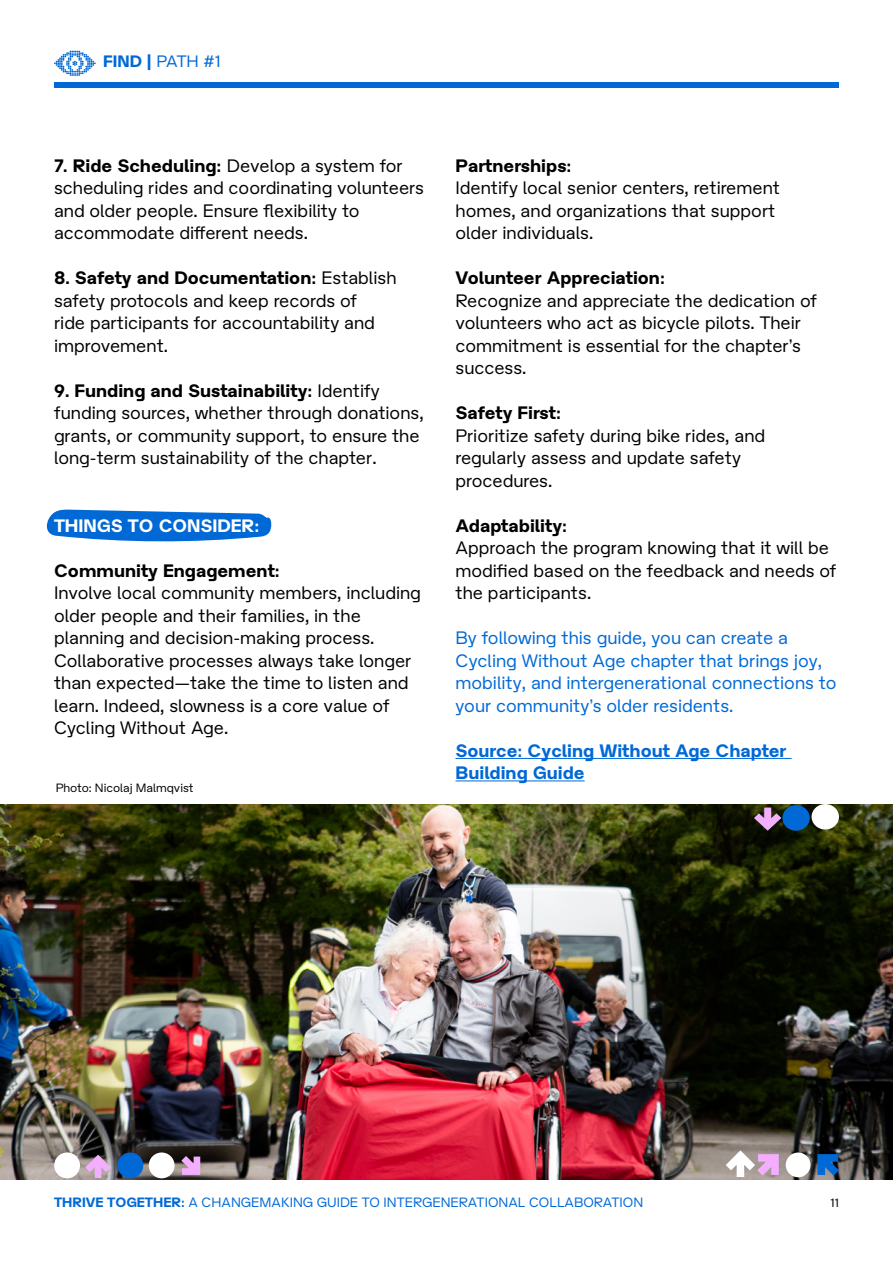
<style>
.page{position:relative;width:893px;height:1263px;background:#fff}
.page>*{position:absolute;margin:0;border:0;box-sizing:border-box;transform-origin:0 0}
.t1{font:18px/22.5px "Afflictis";color:#000}
.t2{font:18px/22.5px "Afflictis";color:#0069d6}
.t3{font:700 18px "Afflictis";color:#000}
.t4{font:700 18px/22.5px "Afflictis";color:#0069d6}
.t5{font:700 18px "Afflictis";color:#fff}
.t6{font:16.5px "Afflictis";color:#0069d6}
.t7{font:13.5px "Afflictis";color:#0069d6}
.t8{font:12px "Afflictis";color:#000}
.s1{font-weight:700}
</style>
<div class="page">
<div style="left:54px;top:82px;width:785px;height:6px;background:#0069d6"></div>
<svg style="left:54px;top:51px;width:42px;height:25px"></svg>
<svg style="left:47px;top:509px;width:225px;height:33px"></svg>
<hr style="left:455px;top:758px;width:337px;height:1px;background:#0069d6">
<hr style="left:455px;top:780px;width:130px;height:1px;background:#0069d6">
<img style="left:0;top:804px;width:893px;height:375px">
<div style="left:812px;top:804px;width:27px;height:25px;background:#fff;border-radius:50%"></div>
<div style="left:782px;top:805px;width:28px;height:26px;background:#0069d6;border-radius:50%"></div>
<svg style="left:754px;top:808px;width:27px;height:23px"></svg>
<div style="left:786px;top:1152px;width:24px;height:25px;background:#fff;border-radius:50%"></div>
<svg style="left:726px;top:1150px;width:53px;height:27px"></svg>
<svg style="left:817px;top:1154px;width:22px;height:22px"></svg>
<div style="left:149px;top:1152px;width:26px;height:26px;background:#fff;border-radius:50%"></div>
<div style="left:54px;top:1152px;width:26px;height:26px;background:#fff;border-radius:50%"></div>
<div style="left:117px;top:1152px;width:26px;height:26px;background:#0069d6;border-radius:50%"></div>
<svg style="left:181px;top:1156px;width:19px;height:19px"></svg>
<svg style="left:85px;top:1154px;width:26px;height:24px"></svg>
<p class="t6" style="left:103px;top:51px;width:119px"><span class="s1">FIND |</span> PATH #1</p>
<p class="t1" style="left:54px;top:153px;width:371px"><span class="s1">7. Ride Scheduling:</span> Develop a system for scheduling rides and coordinating volunteers and older people. Ensure flexibility to accommodate different needs.</p>
<p class="t1" style="left:54px;top:266px;width:344px"><span class="s1">8. Safety and Documentation:</span> Establish safety protocols and keep records of<br>ride participants for accountability and improvement.</p>
<p class="t1" style="left:54px;top:378px;width:371px"><span class="s1">9. Funding and Sustainability:</span> Identify funding sources, whether through donations, grants, or community support, to ensure the long-term sustainability of the chapter.</p>
<p class="t5" style="left:54px;top:513px;width:207px">THINGS TO CONSIDER:</p>
<p class="t3" style="left:54px;top:558px;width:227px">Community Engagement:</p>
<p class="t1" style="left:54px;top:581px;width:368px">Involve local community members, including older people and their families, in the planning and decision-making process.<br>Collaborative processes always take longer than expected—take the time to listen and learn. Indeed, slowness is a core value of Cycling Without Age.</p>
<p class="t8" style="left:56px;top:779px;width:140px">Photo: Nicolaj Malmqvist</p>
<p class="t3" style="left:455px;top:153px;width:118px">Partnerships:</p>
<p class="t1" style="left:455px;top:176px;width:326px">Identify local senior centers, retirement homes, and organizations that support older individuals.</p>
<p class="t3" style="left:455px;top:266px;width:211px">Volunteer Appreciation:</p>
<p class="t1" style="left:455px;top:288px;width:363px">Recognize and appreciate the dedication of volunteers who act as bicycle pilots. Their commitment is essential for the chapter’s success.</p>
<p class="t3" style="left:455px;top:401px;width:107px">Safety First:</p>
<p class="t1" style="left:455px;top:423px;width:311px">Prioritize safety during bike rides, and regularly assess and update safety procedures.</p>
<p class="t3" style="left:455px;top:513px;width:113px">Adaptability:</p>
<p class="t1" style="left:455px;top:536px;width:383px">Approach the program knowing that it will be modified based on the feedback and needs of the participants.</p>
<p class="t2" style="left:455px;top:626px;width:382px">By following this guide, you can create a Cycling Without Age chapter that brings joy, mobility, and intergenerational connections to your community’s older residents.</p>
<p class="t4" style="left:455px;top:738px;width:333px">Source: Cycling Without Age Chapter<br>Building Guide</p>
<p class="t7" style="left:54px;top:1194px;width:591px"><span class="s1">THRIVE TOGETHER:</span> A CHANGEMAKING GUIDE TO INTERGENERATIONAL COLLABORATION</p>
<p class="t8" style="left:830px;top:1195px;width:10px">11</p>
</div>
